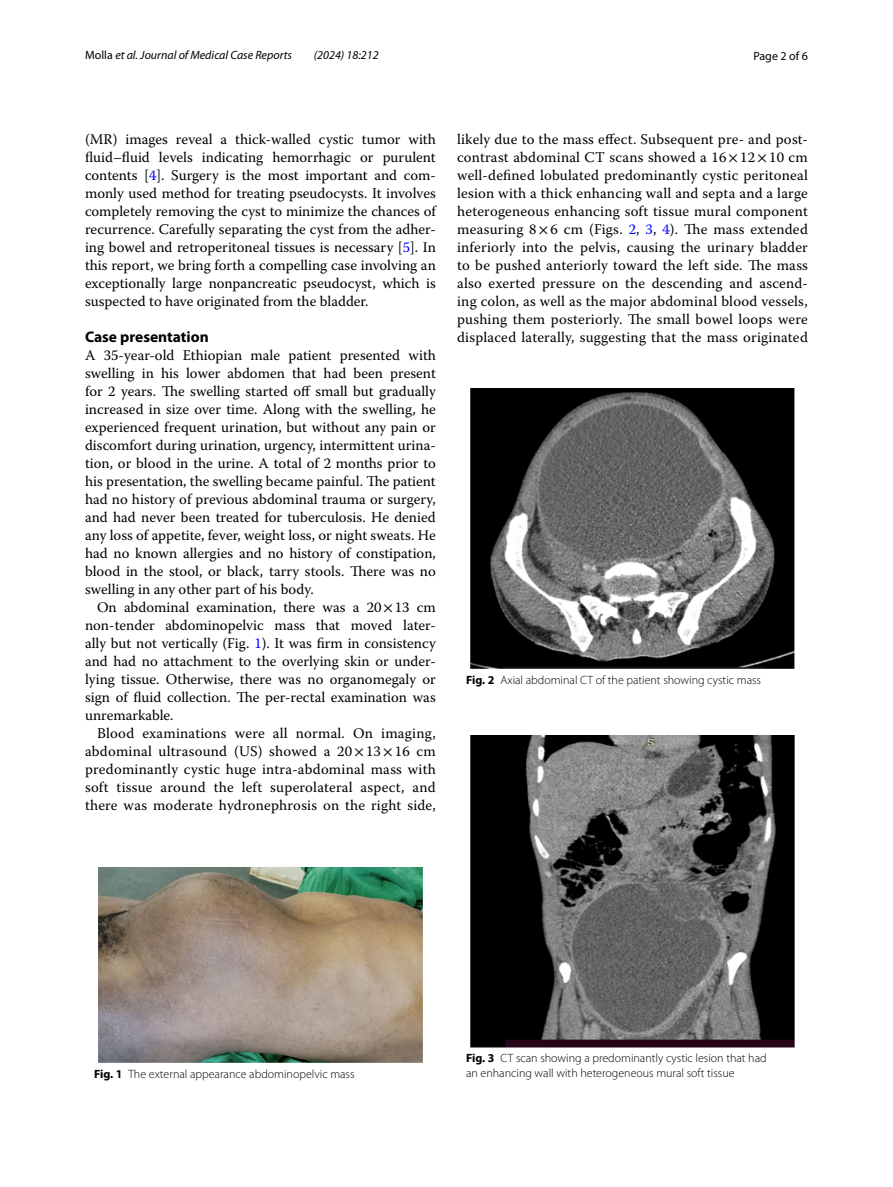
<style>
.page{position:relative;width:893px;height:1187px;background:#fff}
.page>*{position:absolute;margin:0;border:0;box-sizing:border-box;transform-origin:0 0}
.t1{font:700 15.45px "Myriad Pro";color:#000}
.t2{font:14.7px/18px "Warnock Pro";letter-spacing:.005em;color:#000;text-align:justify}
.t3{font:300 12px/15px "Myriad Pro";color:#000}
.t4{font:italic 12px "Myriad Pro";color:#000}
.t5{font:12px "Myriad Pro";color:#000}
.s1{font-style:normal}
.s2{color:#00f}
.s3{font-family:"STIX"}
.s4{font-weight:700}
</style>
<div class="page">
<img style="left:99px;top:867px;width:323px;height:195px">
<img style="left:471px;top:388px;width:323px;height:280px">
<img style="left:471px;top:735px;width:323px;height:311px">
<p class="t4" style="left:85px;top:48px;width:208px"><span class="s1">Molla</span> et al. Journal of Medical Case Reports</p>
<p class="t4" style="left:314px;top:48px;width:66px">(2024) 18:212</p>
<p class="t5" style="left:753px;top:48px;width:56px">Page 2 of 6</p>
<p class="t2" style="left:85px;top:130px;width:352px">(MR) images reveal a thick-walled cystic tumor with fluid–fluid levels indicating hemorrhagic or purulent contents [<span class="s2">4</span>]. Surgery is the most important and com&shy;monly used method for treating pseudocysts. It involves completely removing the cyst to minimize the chances of recurrence. Carefully separating the cyst from the adher&shy;ing bowel and retroperitoneal tissues is necessary [<span class="s2">5</span>]. In this report, we bring forth a compelling case involving an exceptionally large nonpancreatic pseudocyst, which is suspected to have originated from the bladder.</p>
<p class="t1" style="left:85px;top:326px;width:125px">Case presentation</p>
<p class="t2" style="left:85px;top:346px;width:352px">A 35-year-old Ethiopian male patient presented with swelling in his lower abdomen that had been present for 2 years. The swelling started off small but gradually increased in size over time. Along with the swelling, he experienced frequent urination, but without any pain or discomfort during urination, urgency, intermittent urina&shy;tion, or blood in the urine. A total of 2 months prior to his presentation, the swelling became painful. The patient had no history of previous abdominal trauma or surgery, and had never been treated for tuberculosis. He denied any loss of appetite, fever, weight loss, or night sweats. He had no known allergies and no history of constipation, blood in the stool, or black, tarry stools. There was no swelling in any other part of his body.</p>
<p class="t2" style="left:85px;top:598px;width:352px;text-indent:12px">On abdominal examination, there was a 20<span class="s3">×</span>13 cm non-tender abdominopelvic mass that moved later&shy;ally but not vertically (Fig. <span class="s2">1</span>). It was firm in consistency and had no attachment to the overlying skin or under&shy;lying tissue. Otherwise, there was no organomegaly or sign of fluid collection. The per-rectal examination was unremarkable.</p>
<p class="t2" style="left:85px;top:724px;width:352px;text-indent:12px">Blood examinations were all normal. On imaging, abdominal ultrasound (US) showed a 20<span class="s3">×</span>13<span class="s3">×</span>16 cm predominantly cystic huge intra-abdominal mass with soft tissue around the left superolateral aspect, and there was moderate hydronephrosis on the right side,</p>
<p class="t2" style="left:457px;top:130px;width:352px">likely due to the mass effect. Subsequent pre- and post&shy;contrast abdominal CT scans showed a 16<span class="s3">×</span>12<span class="s3">×</span>10 cm well-defined lobulated predominantly cystic peritoneal lesion with a thick enhancing wall and septa and a large heterogeneous enhancing soft tissue mural component measuring 8<span class="s3">×</span>6 cm (Figs. <span class="s2">2</span>, <span class="s2">3</span>, <span class="s2">4</span>). The mass extended inferiorly into the pelvis, causing the urinary bladder to be pushed anteriorly toward the left side. The mass also exerted pressure on the descending and ascend&shy;ing colon, as well as the major abdominal blood vessels, pushing them posteriorly. The small bowel loops were displaced laterally, suggesting that the mass originated</p>
<p class="t3" style="left:466px;top:672px;width:296px"><span class="s4">Fig. 2</span> Axial abdominal CT of the patient showing cystic mass</p>
<p class="t3" style="left:94px;top:1066px;width:262px"><span class="s4">Fig. 1</span> The external appearance abdominopelvic mass</p>
<p class="t3" style="left:466px;top:1050px;width:302px"><span class="s4">Fig. 3</span> CT scan showing a predominantly cystic lesion that had an enhancing wall with heterogeneous mural soft tissue</p>
</div>
